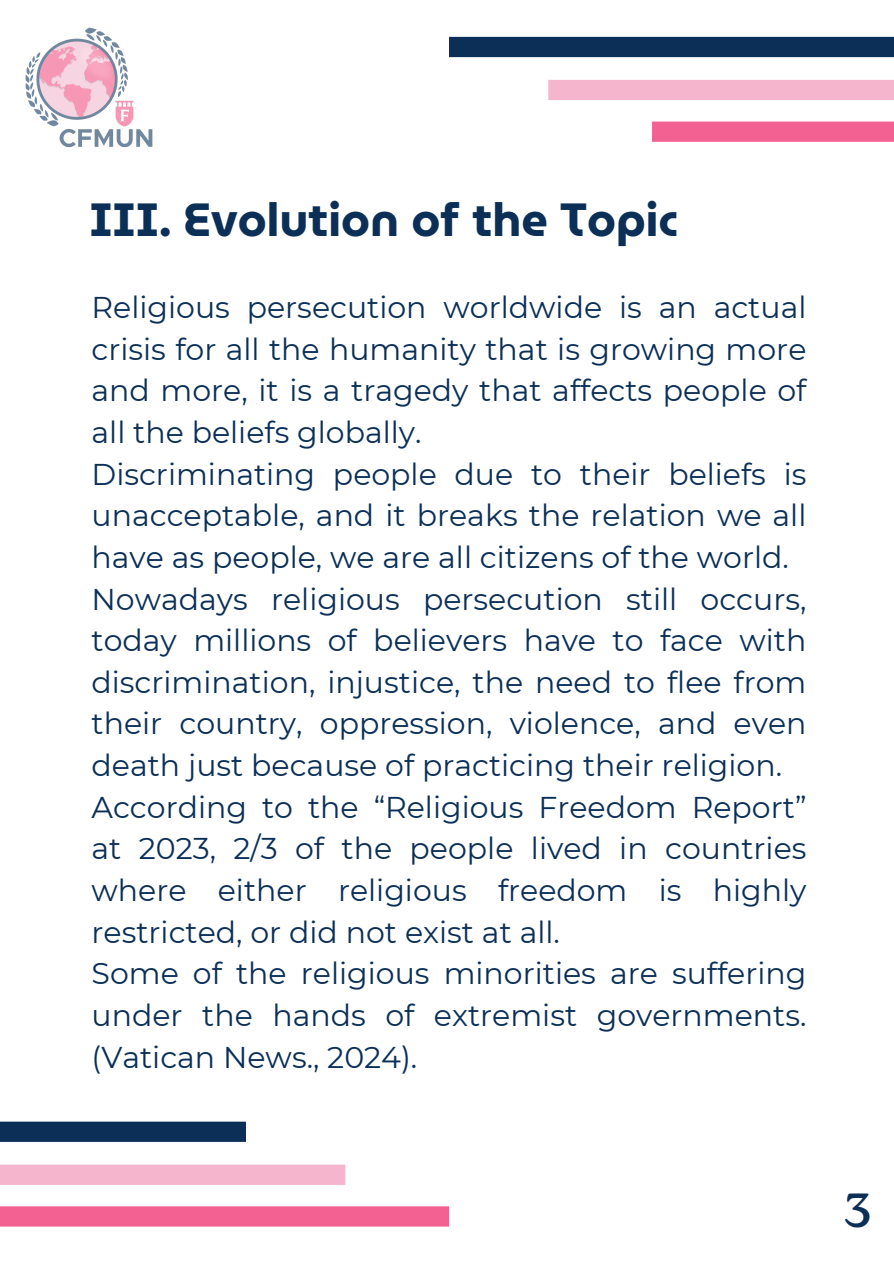
<style>
.page{position:relative;width:894px;height:1264px;background:#fff}
.page>*{position:absolute;margin:0;border:0;box-sizing:border-box;transform-origin:0 0}
.t1{font:47.85px "Roca One";color:#0b2f57}
.t2{font:700 46.5px "Museo Moderno";color:#0b2f57}
.t3{font:30px/41.7px "Montserrat";color:#0b2f57;text-align:justify}
</style>
<div class="page">
<div style="left:449px;top:37px;width:444px;height:20px;background:#0b2f57"></div>
<div style="left:548px;top:80px;width:345px;height:20px;background:#f4b5cd"></div>
<div style="left:651px;top:121px;width:242px;height:21px;background:#f26191"></div>
<img style="left:25px;top:27px;width:128px;height:121px">
<div style="left:0;top:1121px;width:246px;height:20px;background:#0b2f57"></div>
<div style="left:0;top:1164px;width:345px;height:20px;background:#f4b5cd"></div>
<div style="left:0;top:1206px;width:449px;height:20px;background:#f26191"></div>
<p class="t2" style="left:89px;top:182px;width:589px">III. Evolution of the Topic</p>
<p class="t3" style="left:91px;top:286px;width:716px">Religious persecution worldwide is an actual crisis for all the humanity that is growing more and more, it is a tragedy that affects people of all the beliefs globally.</p>
<p class="t3" style="left:91px;top:453px;width:716px">Discriminating people due to their beliefs is unacceptable, and it breaks the relation we all have as people, we are all citizens of the world.</p>
<h1 class="t3" style="left:91px;top:578px;width:716px">Nowadays religious persecution still occurs, today millions of believers have to face with discrimination, injustice, the need to flee from their country, oppression, violence, and even death just because of practicing their religion.</h1>
<p class="t3" style="left:91px;top:786px;width:716px">According to the “Religious Freedom Report” at 2023, 2/3 of the people lived in countries where either religious freedom is highly restricted, or did not exist at all.</p>
<p class="t3" style="left:91px;top:952px;width:716px">Some of the religious minorities are suffering under the hands of extremist governments. (Vatican News., 2024).</p>
<p class="t1" style="left:843px;top:1182px;width:30px">3</p>
</div>
